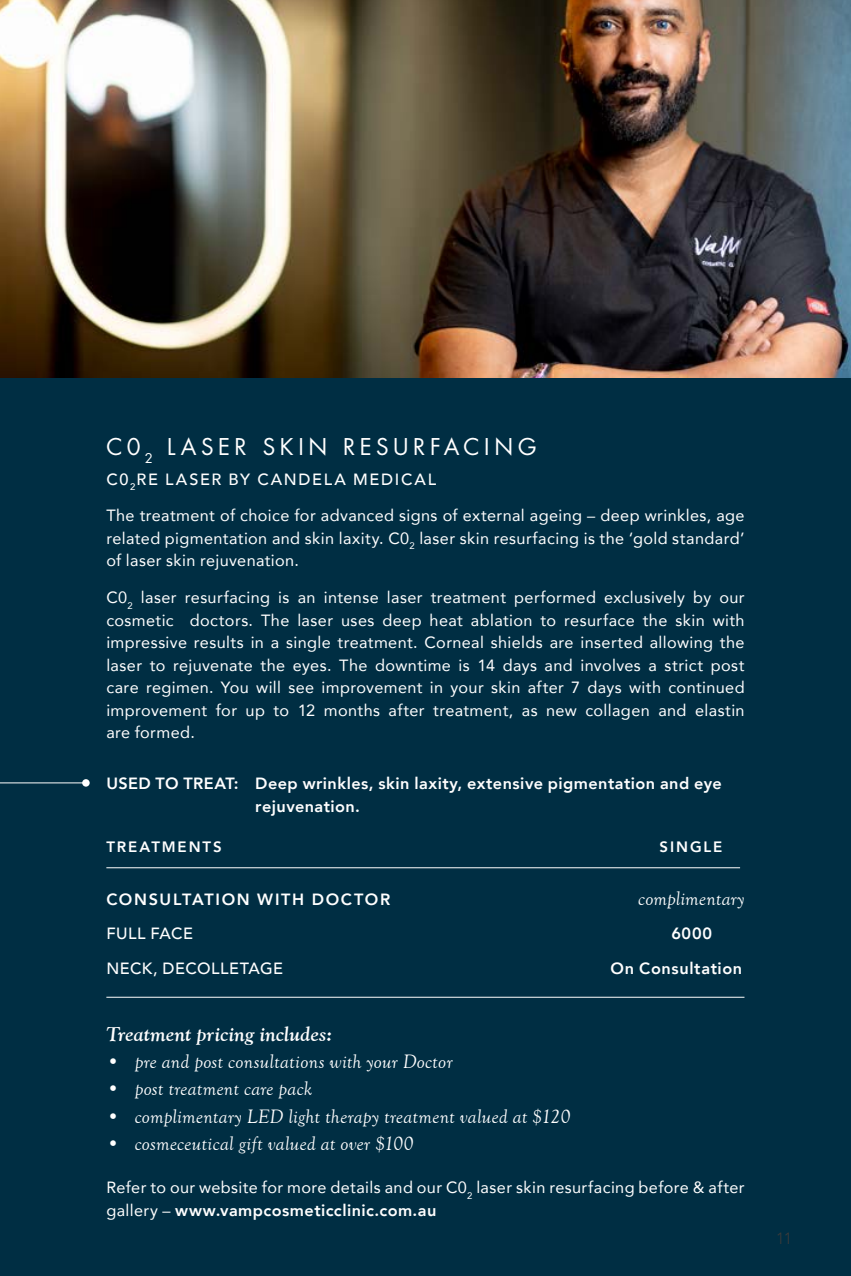
<style>
.page{position:relative;width:851px;height:1276px;background:#fff}
.page>*{position:absolute;margin:0;border:0;box-sizing:border-box;transform-origin:0 0}
.t1{font:22.5px "Futura";letter-spacing:.2em;color:#fff}
.t2{font:italic 20px "Goudy Old Style T";letter-spacing:.01em;color:#fff}
.t3{font:italic 700 20px "Goudy Old Style BT";letter-spacing:.015em;color:#fff}
.t4{font:16.25px/22.5px "Avenir";letter-spacing:.025em;color:#fff;text-align:justify}
.t5{font:800 16.25px/22.5px "Avenir";letter-spacing:.03em;color:#fff}
.t6{font:500 16.25px "Avenir";letter-spacing:.105em;color:#fff}
.t7{font:800 16.25px "Avenir";letter-spacing:.105em;color:#fff}
.t8{font:500 16.25px "Avenir";letter-spacing:.03em;color:#fff}
.t9{font:500 16.25px "Avenir";letter-spacing:.025em;color:#fff}
.t10{font:300 16.25px "Avenir";color:#3b3b3a}
.t11{font:800 15px "Avenir";letter-spacing:.125em;color:#fff}
.s1{font-weight:800}
</style>
<div class="page">
<div style="left:0;top:0;width:850px;height:1276px;background:#002e43"></div>
<hr style="left:106px;top:867px;width:634px;height:1px;background:#fff">
<hr style="left:106px;top:997px;width:638px;height:1px;background:#fff">
<hr style="left:0;top:782px;width:86px;height:1px;background:#fff">
<div style="left:82px;top:779px;width:8px;height:7px;background:#fff;border-radius:50%"></div>
<img style="left:0;top:0;width:850px;height:378px">
<h1 class="t1" style="left:106px;top:431px;width:431px">C0 <sub>2</sub> LASER SKIN RESURFACING</h1>
<p class="t6" style="left:106px;top:465px;width:331px">C0<sub>2</sub>RE LASER BY CANDELA MEDICAL</p>
<p class="t4" style="left:106px;top:504px;width:639px">The treatment of choice for advanced signs of external ageing – deep wrinkles, age related pigmentation and skin laxity. C0<sub>2</sub> laser skin resurfacing is the ‘gold standard’ of laser skin rejuvenation.</p>
<p class="t4" style="left:106px;top:586px;width:639px">C0<sub>2</sub> laser resurfacing is an intense laser treatment performed exclusively by our cosmetic doctors. The laser uses deep heat ablation to resurface the skin with impressive results in a single treatment. Corneal shields are inserted allowing the laser to rejuvenate the eyes. The downtime is 14 days and involves a strict post care regimen. You will see improvement in your skin after 7 days with continued improvement for up to 12 months after treatment, as new collagen and elastin are formed.</p>
<p class="t5" style="left:255px;top:772px;width:468px;text-indent:-149px">USED TO TREAT: Deep wrinkles, skin laxity, extensive pigmentation and eye rejuvenation.</p>
<p class="t11" style="left:106px;top:834px;width:117px">TREATMENTS</p>
<p class="t11" style="left:659px;top:834px;width:64px">SINGLE</p>
<p class="t7" style="left:106px;top:886px;width:285px">CONSULTATION WITH DOCTOR</p>
<p class="t2" style="left:638px;top:887px;width:108px">complimentary</p>
<p class="t9" style="left:106px;top:919px;width:88px">FULL FACE</p>
<p class="t5" style="left:671px;top:922px;width:42px">6000</p>
<p class="t8" style="left:106px;top:954px;width:178px">NECK, DECOLLETAGE</p>
<p class="t5" style="left:610px;top:957px;width:133px">On Consultation</p>
<p class="t3" style="left:106px;top:1022px;width:227px">Treatment pricing includes:</p>
<p class="t2" style="left:106px;top:1051px;width:347px">• pre and post consultations with your Doctor</p>
<p class="t2" style="left:106px;top:1078px;width:207px">• post treatment care pack</p>
<p class="t2" style="left:106px;top:1105px;width:465px">• complimentary LED light therapy treatment valued at $120</p>
<p class="t2" style="left:106px;top:1132px;width:309px">• cosmeceutical gift valued at over $100</p>
<p class="t4" style="left:106px;top:1176px;width:639px">Refer to our website for more details and our C0<sub>2</sub> laser skin resurfacing before &amp; after gallery – <span class="s1">www.vampcosmeticclinic.com.au</span></p>
<p class="t10" style="left:776px;top:1228px;width:18px">11</p>
</div>
